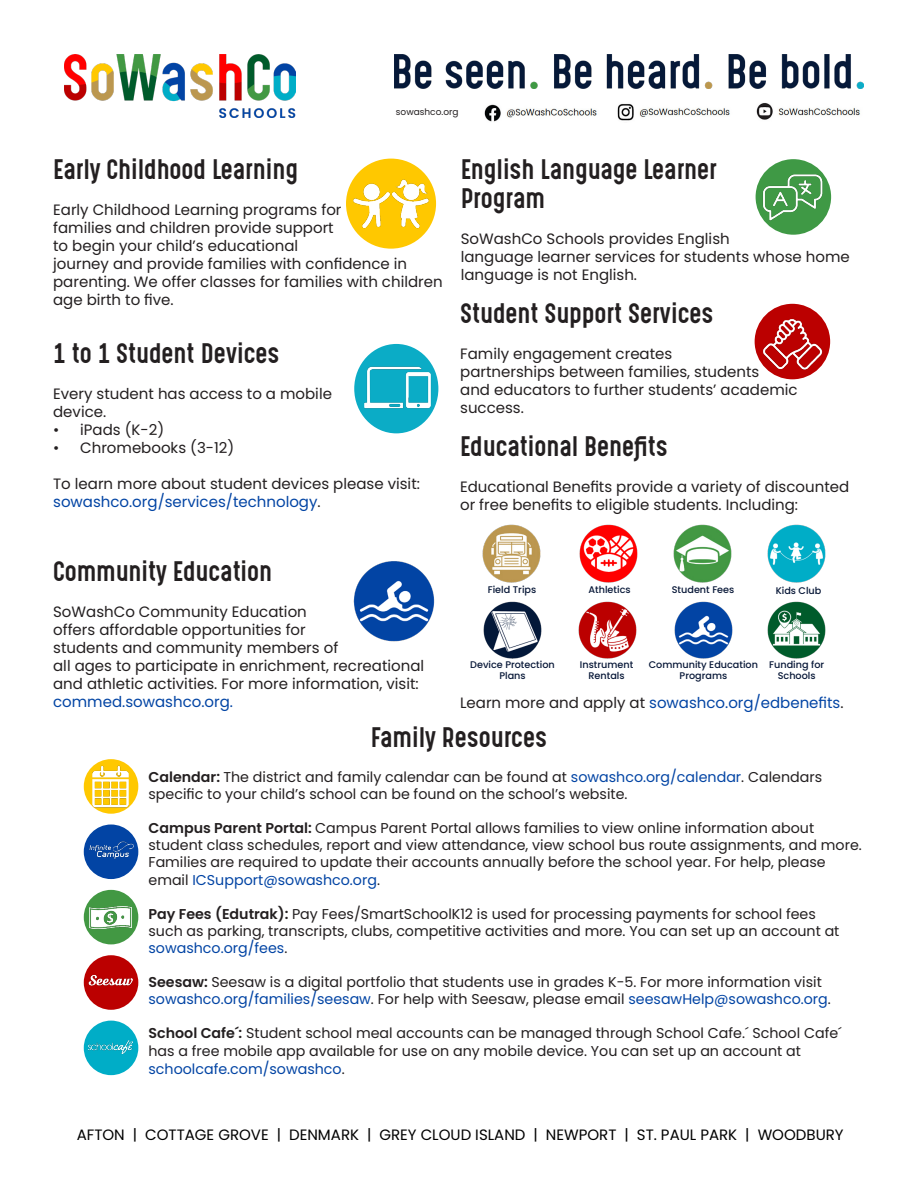
<style>
.page{position:relative;width:918px;height:1188px;background:#fff}
.page>*{position:absolute;margin:0;border:0;box-sizing:border-box;transform-origin:0 0}
.t1{font:24px/28.8px "Gotcha Gothic";color:#231f20}
.t2{font:15px/18px "Poppins";color:#231f20}
.t3{font:15px "Poppins";color:#000}
.t4{font:15px "Poppins";color:#0244a4}
.t5{font:14.25px/17.1px "Poppins";color:#231f20}
.t6{font:500 9.6px/11.6px "Poppins";color:#071737;text-align:center}
.t7{font:9px "Poppins";color:#231f20}
.s1{color:#0244a4}
.s2{color:#231f20}
.s3{font-weight:600}
</style>
<div class="page">
<div style="left:84px;top:890px;width:54px;height:54px;background:#429843;border-radius:50%"></div>
<img style="left:89px;top:895px;width:44px;height:44px">
<div style="left:84px;top:759px;width:54px;height:55px;background:#ffc800;border-radius:50%"></div>
<img style="left:89px;top:764px;width:44px;height:44px">
<div style="left:84px;top:955px;width:54px;height:55px;background:#b00;border-radius:50%"></div>
<img style="left:89px;top:961px;width:44px;height:25px">
<div style="left:84px;top:1021px;width:54px;height:54px;background:#00adc7;border-radius:50%"></div>
<img style="left:89px;top:1041px;width:44px;height:13px">
<div style="left:84px;top:825px;width:54px;height:54px;background:#0244a4;border-radius:50%"></div>
<img style="left:90px;top:841px;width:44px;height:18px">
<img style="left:483px;top:525px;width:58px;height:57px">
<img style="left:580px;top:525px;width:57px;height:57px">
<img style="left:579px;top:601px;width:57px;height:58px">
<img style="left:484px;top:601px;width:57px;height:58px">
<img style="left:674px;top:525px;width:58px;height:57px">
<img style="left:768px;top:525px;width:58px;height:57px">
<img style="left:675px;top:601px;width:57px;height:58px">
<img style="left:768px;top:601px;width:58px;height:58px">
<div style="left:346px;top:159px;width:90px;height:90px;background:#ffc800;border-radius:50%"></div>
<img style="left:352px;top:165px;width:78px;height:77px">
<div style="left:354px;top:344px;width:84px;height:89px;background:#0bacc6;border-radius:50%"></div>
<img style="left:361px;top:352px;width:73px;height:72px">
<img style="left:354px;top:561px;width:81px;height:80px">
<img style="left:484px;top:104px;width:113px;height:18px">
<div style="left:755px;top:304px;width:75px;height:75px;background:#b00;border-radius:50%"></div>
<img style="left:761px;top:313px;width:63px;height:62px">
<div style="left:756px;top:159px;width:75px;height:76px;background:#3f9945;border-radius:50%"></div>
<img style="left:762px;top:166px;width:63px;height:62px">
<img style="left:394px;top:54px;width:470px;height:35px">
<img style="left:617px;top:104px;width:113px;height:17px">
<img style="left:756px;top:103px;width:104px;height:17px">
<img style="left:64px;top:54px;width:232px;height:63px">
<p class="t7" style="left:396px;top:107px;width:64px">sowashco.org</p>
<p class="t1" style="left:53px;top:155px;width:246px">Early Childhood Learning</p>
<p class="t2" style="left:53px;top:201px;width:391px">Early Childhood Learning programs for<br>families and children provide support<br>to begin your child’s educational<br>journey and provide families with confidence in parenting. We offer classes for families with children age birth to five.</p>
<p class="t1" style="left:53px;top:338px;width:228px">1 to 1 Student Devices</p>
<p class="t2" style="left:53px;top:384px;width:280px">Every student has access to a mobile device.</p>
<p class="t2" style="left:53px;top:420px;width:112px">• iPads (K-2)</p>
<p class="t2" style="left:53px;top:438px;width:183px">• Chromebooks (3-12)</p>
<p class="t2" style="left:53px;top:474px;width:368px">To learn more about student devices please visit: <span class="s1">sowashco.org/services/technology</span>.</p>
<p class="t1" style="left:53px;top:556px;width:221px">Community Education</p>
<p class="t2" style="left:53px;top:602px;width:373px">SoWashCo Community Education<br>offers affordable opportunities for<br>students and community members of<br>all ages to participate in enrichment, recreational and athletic activities. For more information, visit: <span class="s1">commed.sowashco.org.</span></p>
<p class="t1" style="left:461px;top:155px;width:258px">English Language Learner<br>Program</p>
<p class="t2" style="left:461px;top:230px;width:390px">SoWashCo Schools provides English<br>language learner services for students whose home language is not English.</p>
<p class="t1" style="left:460px;top:299px;width:255px">Student Support Services</p>
<p class="t2" style="left:460px;top:345px;width:339px">Family engagement creates<br>partnerships between families, students<br>and educators to further students’ academic success.</p>
<p class="t1" style="left:460px;top:431px;width:209px">Educational Benefits</p>
<p class="t2" style="left:460px;top:477px;width:391px">Educational Benefits provide a variety of discounted or free benefits to eligible students. Including:</p>
<p class="t6" style="left:488px;top:583px;width:50px">Field Trips</p>
<p class="t6" style="left:589px;top:583px;width:44px">Athletics</p>
<p class="t6" style="left:672px;top:583px;width:64px">Student Fees</p>
<p class="t6" style="left:776px;top:585px;width:47px">Kids Club</p>
<p class="t6" style="left:470px;top:659px;width:86px">Device Protection<br>Plans</p>
<p class="t6" style="left:580px;top:658px;width:55px">Instrument<br>Rentals</p>
<p class="t6" style="left:649px;top:659px;width:111px">Community Education<br>Programs</p>
<p class="t6" style="left:769px;top:659px;width:56px">Funding for<br>Schools</p>
<p class="t4" style="left:460px;top:694px;width:385px"><span class="s2">Learn more and apply at</span> sowashco.org/edbenefits<span class="s2">.</span></p>
<p class="t1" style="left:371px;top:723px;width:178px">Family Resources</p>
<p class="t5" style="left:148px;top:769px;width:675px"><span class="s3">Calendar:</span> The district and family calendar can be found at <span class="s1">sowashco.org/calendar</span>. Calendars specific to your child’s school can be found on the school’s website.</p>
<p class="t5" style="left:148px;top:820px;width:715px"><span class="s3">Campus Parent Portal:</span> Campus Parent Portal allows families to view online information about student class schedules, report and view attendance, view school bus route assignments, and more.<br>Families are required to update their accounts annually before the school year. For help, please email <span class="s1">ICSupport@sowashco.org</span>.</p>
<p class="t5" style="left:148px;top:905px;width:693px"><span class="s3">Pay Fees (Edutrak):</span> Pay Fees/SmartSchoolK12 is used for processing payments for school fees such as parking, transcripts, clubs, competitive activities and more. You can set up an account at <span class="s1">sowashco.org/fees</span>.</p>
<p class="t5" style="left:148px;top:974px;width:684px"><span class="s3">Seesaw:</span> Seesaw is a digital portfolio that students use in grades K-5. For more information visit <span class="s1">sowashco.org/families/seesaw</span>. For help with Seesaw, please email <span class="s1">seesawHelp@sowashco.org</span>.</p>
<p class="t5" style="left:148px;top:1025px;width:695px;line-height:17.5px"><span class="s3">School Cafe´:</span> Student school meal accounts can be managed through School Cafe.´ School Cafe´ has a free mobile app available for use on any mobile device. You can set up an account at <span class="s1">schoolcafe.com/sowashco</span>.</p>
<p class="t3" style="left:77px;top:1126px;width:768px">AFTON | COTTAGE GROVE | DENMARK | GREY CLOUD ISLAND | NEWPORT | ST. PAUL PARK | WOODBURY</p>
</div>
